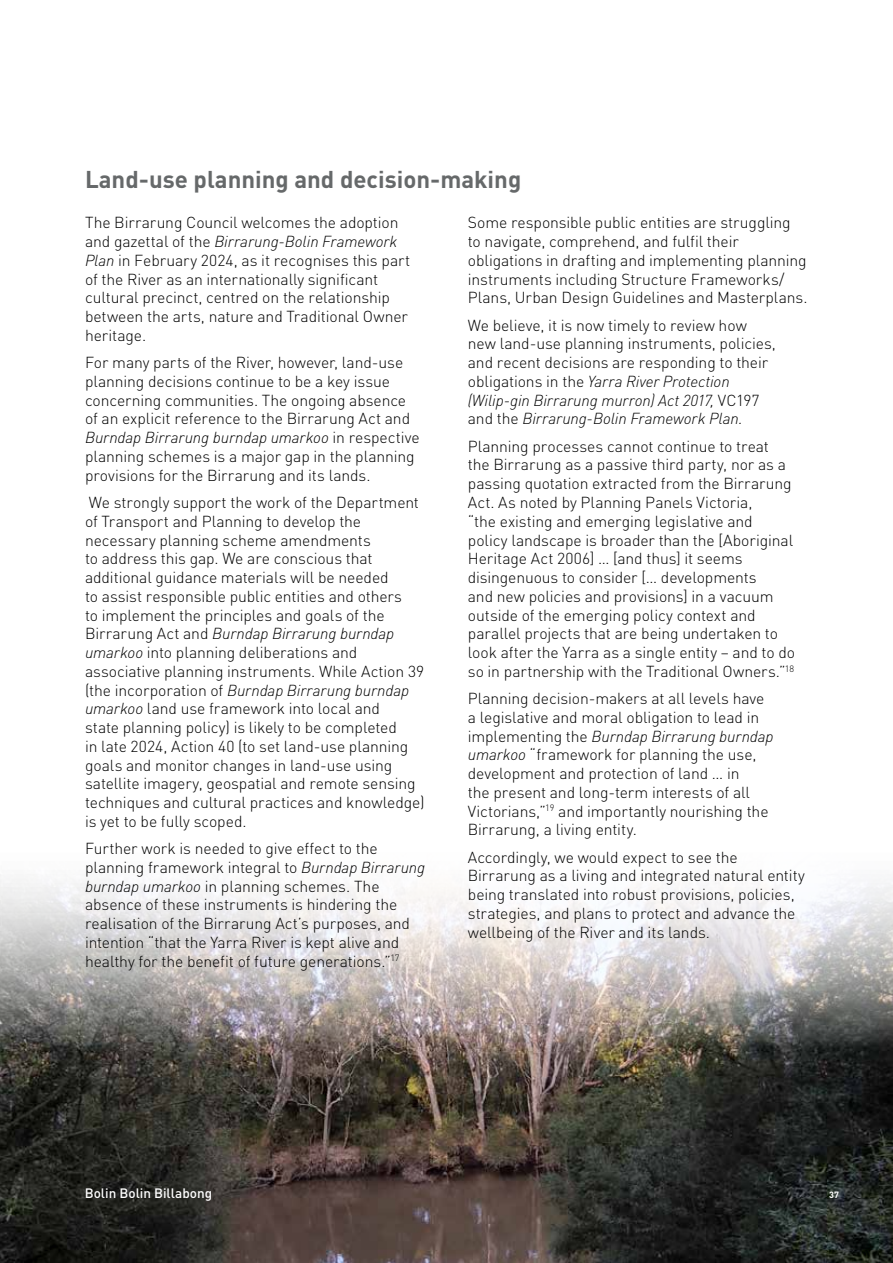
<style>
.page{position:relative;width:893px;height:1263px;background:#fff}
.page>*{position:absolute;margin:0;border:0;box-sizing:border-box;transform-origin:0 0}
.H2_-_span_columns{font:700 24px "DINOT";color:#66696a}
.Body_Text_Plain{font:300 15.75px/18.8px "DINOT";letter-spacing:-.005em;color:#000}
.Photo_caption_-blk{font:500 13.5px "DINOT";color:#fff}
.t1{font:700 9px "DINOT";color:#fff}
.s1{font-style:italic}
</style>
<div class="page">
<img style="left:0;top:875px;width:893px;height:388px">
<p class="H2_-_span_columns" style="left:85px;top:164px;width:438px">Land-use planning and decision-making</p>
<p class="Body_Text_Plain" style="left:85px;top:213px;width:327px">The Birrarung Council welcomes the adoption and gazettal of the <span class="s1">Birrarung-Bolin Framework Plan</span> in February 2024, as it recognises this part of the River as an internationally significant cultural precinct, centred on the relationship between the arts, nature and Traditional Owner heritage.</p>
<p class="Body_Text_Plain" style="left:85px;top:353px;width:336px">For many parts of the River, however, land-use planning decisions continue to be a key issue concerning communities. The ongoing absence of an explicit reference to the Birrarung Act and <span class="s1">Burndap Birrarung burndap umarkoo</span> in respective planning schemes is a major gap in the planning provisions for the Birrarung and its lands.</p>
<p class="Body_Text_Plain" style="left:85px;top:493px;width:341px">We strongly support the work of the Department of Transport and Planning to develop the necessary planning scheme amendments<br>to address this gap. We are conscious that additional guidance materials will be needed<br>to assist responsible public entities and others<br>to implement the principles and goals of the Birrarung Act and <span class="s1">Burndap Birrarung burndap umarkoo</span> into planning deliberations and associative planning instruments. While Action 39 (the incorporation of <span class="s1">Burndap Birrarung burndap umarkoo</span> land use framework into local and<br>state planning policy) is likely to be completed<br>in late 2024, Action 40 (to set land-use planning goals and monitor changes in land-use using satellite imagery, geospatial and remote sensing techniques and cultural practices and knowledge) is yet to be fully scoped.</p>
<p class="Body_Text_Plain" style="left:85px;top:839px;width:342px">Further work is needed to give effect to the planning framework integral to <span class="s1">Burndap Birrarung burndap umarkoo</span> in planning schemes. The absence of these instruments is hindering the realisation of the Birrarung Act’s purposes, and intention “that the Yarra River is kept alive and healthy for the benefit of future generations.”<sup>17</sup></p>
<p class="Body_Text_Plain" style="left:468px;top:213px;width:341px">Some responsible public entities are struggling to navigate, comprehend, and fulfil their obligations in drafting and implementing planning instruments including Structure Frameworks/ Plans, Urban Design Guidelines and Masterplans.</p>
<p class="Body_Text_Plain" style="left:468px;top:315px;width:310px">We believe, it is now timely to review how new land-use planning instruments, policies, and recent decisions are responding to their obligations in the <span class="s1">Yarra River Protection (Wilip-gin Birrarung murron) Act 2017,</span> VC197 and the <span class="s1">Birrarung-Bolin Framework Plan.</span></p>
<p class="Body_Text_Plain" style="left:468px;top:436px;width:329px">Planning processes cannot continue to treat<br>the Birrarung as a passive third party, nor as a passing quotation extracted from the Birrarung Act. As noted by Planning Panels Victoria,<br>“the existing and emerging legislative and policy landscape is broader than the [Aboriginal Heritage Act 2006] … [and thus] it seems disingenuous to consider [… developments<br>and new policies and provisions] in a vacuum outside of the emerging policy context and parallel projects that are being undertaken to look after the Yarra as a single entity – and to do so in partnership with the Traditional Owners.”<sup>18</sup></p>
<p class="Body_Text_Plain" style="left:468px;top:689px;width:307px">Planning decision-makers at all levels have a legislative and moral obligation to lead in implementing the <span class="s1">Burndap Birrarung burndap umarkoo</span> “framework for planning the use, development and protection of land … in<br>the present and long-term interests of all Victorians,”<sup>19</sup> and importantly nourishing the Birrarung, a living entity.</p>
<p class="Body_Text_Plain" style="left:468px;top:847px;width:339px">Accordingly, we would expect to see the Birrarung as a living and integrated natural entity being translated into robust provisions, policies, strategies, and plans to protect and advance the wellbeing of the River and its lands.</p>
<p class="Photo_caption_-blk" style="left:85px;top:1185px;width:129px">Bolin Bolin Billabong</p>
<p class="t1" style="left:829px;top:1188px;width:11px">37</p>
</div>
